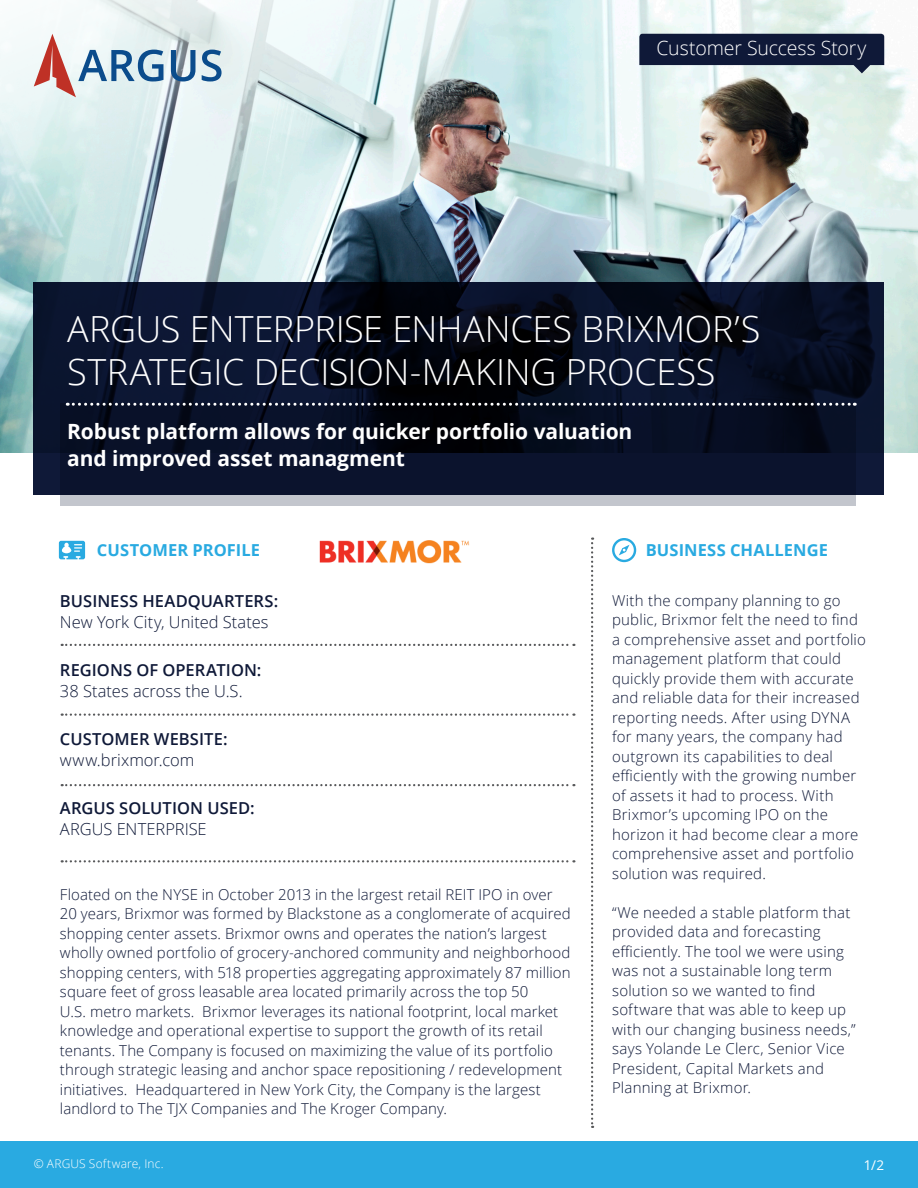
<style>
.page{position:relative;width:918px;height:1188px;background:#fff}
.page>*{position:absolute;margin:0;border:0;box-sizing:border-box;transform-origin:0 0}
.t1{font:300 36px/43.5px "Open Sans";letter-spacing:-.01em;color:#fff}
.t2{font:700 21px/27px "Open Sans";letter-spacing:-.005em;color:#fff}
.t3{font:300 19.5px "Open Sans";letter-spacing:-.005em;color:#fff}
.t4{font:300 16.5px/21px "Open Sans";color:#0f1938}
.t5{font:600 16.5px/21px "Open Sans";letter-spacing:.005em;color:#0f1938}
.t6{font:700 16.5px "Open Sans";letter-spacing:.005em;color:#29aae1}
.t7{font:300 15px/19.5px "Open Sans";letter-spacing:.01em;color:#0f1938}
.t8{font:13.5px "Open Sans";color:#fff}
.t9{font:300 12px "Open Sans";letter-spacing:.015em;color:#fff}
.s1{font-weight:600}
.s2{font-weight:300}
</style>
<div class="page">
<div style="left:0;top:1142px;width:918px;height:46px;background:#29aae1"></div>
<img style="left:0;top:0;width:918px;height:452px">
<svg style="left:34px;top:282px;width:850px;height:213px;background:#070e22"></svg>
<svg style="left:60px;top:403px;width:796px;height:103px;background:#1c2337"></svg>
<svg style="left:34px;top:34px;width:129px;height:63px"></svg>
<svg style="left:171px;top:50px;width:24px;height:31px"></svg>
<svg style="left:202px;top:50px;width:20px;height:31px"></svg>
<svg style="left:59px;top:541px;width:26px;height:18px"></svg>
<img style="left:319px;top:540px;width:151px;height:24px">
<svg style="left:62px;top:644px;width:512px;height:2px"></svg>
<svg style="left:62px;top:714px;width:512px;height:2px"></svg>
<svg style="left:62px;top:784px;width:512px;height:2px"></svg>
<svg style="left:62px;top:860px;width:512px;height:2px"></svg>
<svg style="left:67px;top:403px;width:788px;height:3px"></svg>
<svg style="left:639px;top:34px;width:245px;height:39px;background:#39435c"></svg>
<div style="left:612px;top:538px;width:24px;height:24px;border:2px solid #29aae1;border-radius:50%"></div>
<svg style="left:619px;top:545px;width:11px;height:10px"></svg>
<svg style="left:591px;top:538px;width:2px;height:590px"></svg>
<p class="t3" style="left:657px;top:35px;width:211px">Customer Success Story</p>
<p class="t1" style="left:67px;top:306px;width:695px">ARGUS ENTERPRISE ENHANCES BRIXMOR’S<br>STRATEGIC DECISION-MAKING PROCESS</p>
<p class="t2" style="left:67px;top:418px;width:567px">Robust platform allows for quicker portfolio valuation and improved asset managment</p>
<p class="t6" style="left:97px;top:539px;width:165px">CUSTOMER PROFILE</p>
<p class="t4" style="left:60px;top:590px;width:220px"><span class="s1">BUSINESS HEADQUARTERS:<br></span>New York City, United States</p>
<p class="t4" style="left:60px;top:659px;width:203px"><span class="s1">REGIONS OF OPERATION:<br></span>38 States across the U.S.</p>
<p class="t5" style="left:60px;top:728px;width:169px">CUSTOMER WEBSITE: <span class="s2">www.brixmor.com</span></p>
<p class="t5" style="left:60px;top:797px;width:196px">ARGUS SOLUTION USED:<br><span class="s2">ARGUS ENTERPRISE</span></p>
<p class="t7" style="left:60px;top:884px;width:512px">Floated on the NYSE in October 2013 in the largest retail REIT IPO in over 20 years, Brixmor was formed by Blackstone as a conglomerate of acquired shopping center assets. Brixmor owns and operates the nation’s largest wholly owned portfolio of grocery-anchored community and neighborhood shopping centers, with 518 properties aggregating approximately 87 million square feet of gross leasable area located primarily across the top 50<br>U.S. metro markets. Brixmor leverages its national footprint, local market knowledge and operational expertise to support the growth of its retail tenants. The Company is focused on maximizing the value of its portfolio through strategic leasing and anchor space repositioning / redevelopment initiatives. Headquartered in New York City, the Company is the largest landlord to The TJX Companies and The Kroger Company.</p>
<p class="t6" style="left:646px;top:539px;width:184px">BUSINESS CHALLENGE</p>
<p class="t7" style="left:612px;top:590px;width:255px">With the company planning to go public, Brixmor felt the need to find a comprehensive asset and portfolio management platform that could quickly provide them with accurate and reliable data for their increased reporting needs. After using DYNA for many years, the company had outgrown its capabilities to deal efficiently with the growing number of assets it had to process. With Brixmor’s upcoming IPO on the horizon it had become clear a more comprehensive asset and portfolio solution was required.</p>
<p class="t7" style="left:612px;top:902px;width:245px">“We needed a stable platform that provided data and forecasting efficiently. The tool we were using was not a sustainable long term solution so we wanted to find software that was able to keep up with our changing business needs,” says Yolande Le Clerc, Senior Vice<br>President, Capital Markets and<br>Planning at Brixmor.</p>
<p class="t9" style="left:34px;top:1155px;width:131px">© ARGUS Software, Inc.</p>
<p class="t8" style="left:864px;top:1156px;width:22px">1/2</p>
</div>
